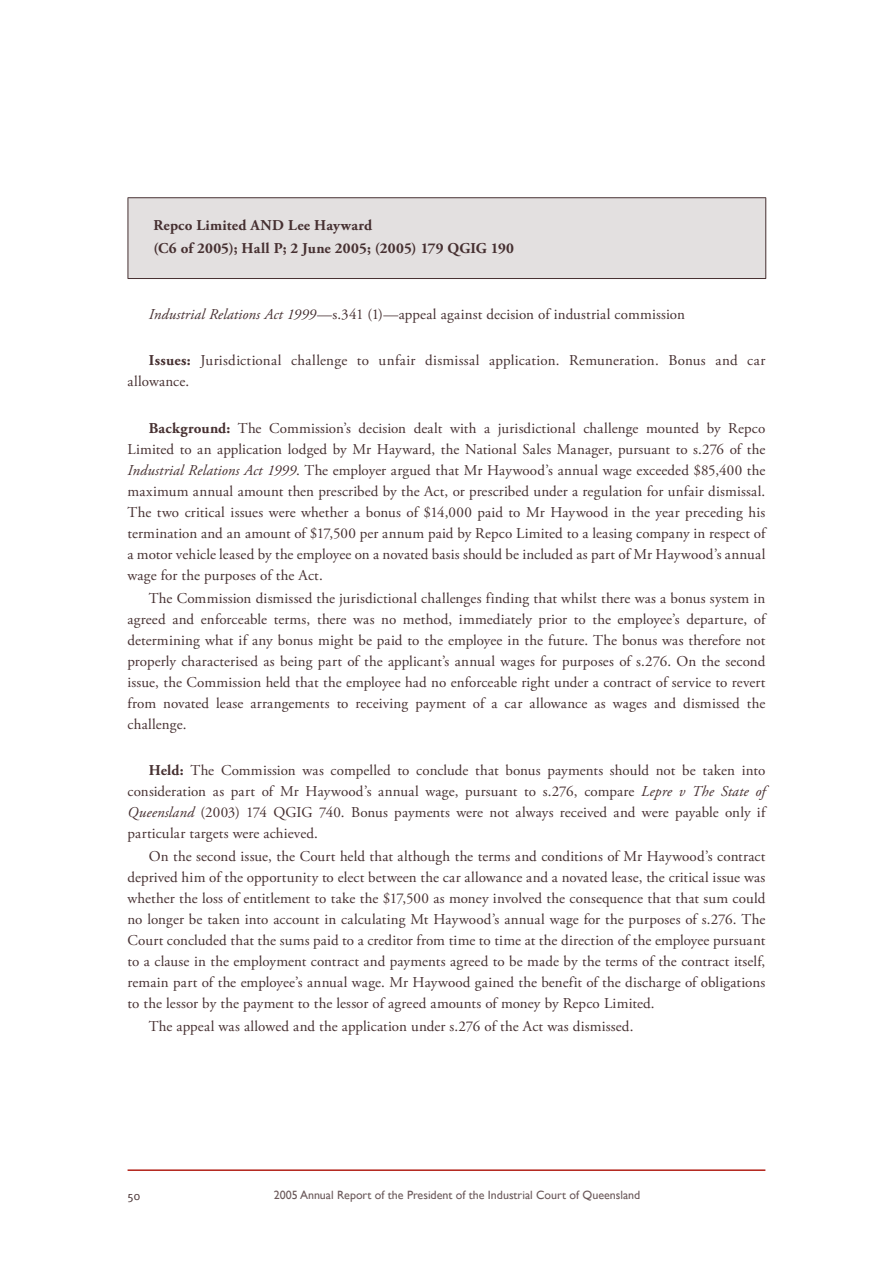
<style>
.page{position:relative;width:893px;height:1263px;background:#fff}
.page>*{position:absolute;margin:0;border:0;box-sizing:border-box;transform-origin:0 0}
.t1{font:15px/21px "Adobe Garamond Pro";letter-spacing:.01em;color:#463031;text-align:justify}
.t2{font:700 15px/23.1px "Adobe Garamond Pro";letter-spacing:.015em;color:#463031}
.t3{font:12px "Gill Sans";color:#6b595a}
.t4{font:12px "Meta Plus Normal";color:#463031}
.s1{font-style:italic}
.s2{font-weight:700}
</style>
<div class="page">
<hr style="left:128px;top:1169px;width:637px;height:2px;background:#b11f16">
<div style="left:128px;top:198px;width:638px;height:80px;background:#e3e0e0"></div>
<hr style="left:128px;top:197px;width:638px;height:1px;background:#463031">
<hr style="left:128px;top:198px;width:1px;height:80px;background:#463031">
<hr style="left:765px;top:198px;width:1px;height:80px;background:#463031">
<hr style="left:128px;top:278px;width:638px;height:1px;background:#463031">
<p class="t2" style="left:153px;top:214px;width:362px">Repco Limited AND Lee Hayward<br>(C6 of 2005); Hall P; 2 June 2005; (2005) 179 QGIG 190</p>
<p class="t1" style="left:149px;top:304px;width:538px"><span class="s1">Industrial Relations Act 1999</span>—s.341 (1)—appeal against decision of industrial commission</p>
<p class="t1" style="left:128px;top:351px;width:639px;text-indent:21px"><span class="s2">Issues:</span> Jurisdictional challenge to unfair dismissal application. Remuneration. Bonus and car allowance.</p>
<p class="t1" style="left:128px;top:418px;width:639px;text-indent:21px"><span class="s2">Background:</span> The Commission’s decision dealt with a jurisdictional challenge mounted by Repco Limited to an application lodged by Mr Hayward, the National Sales Manager, pursuant to s.276 of the <span class="s1">Industrial Relations Act 1999</span>. The employer argued that Mr Haywood’s annual wage exceeded $85,400 the maximum annual amount then prescribed by the Act, or prescribed under a regulation for unfair dismissal.<br>The two critical issues were whether a bonus of $14,000 paid to Mr Haywood in the year preceding his termination and an amount of $17,500 per annum paid by Repco Limited to a leasing company in respect of a motor vehicle leased by the employee on a novated basis should be included as part of Mr Haywood’s annual wage for the purposes of the Act.</p>
<p class="t1" style="left:127px;top:588px;width:639px;text-indent:21px">The Commission dismissed the jurisdictional challenges finding that whilst there was a bonus system in agreed and enforceable terms, there was no method, immediately prior to the employee’s departure, of determining what if any bonus might be paid to the employee in the future. The bonus was therefore not properly characterised as being part of the applicant’s annual wages for purposes of s.276. On the second issue, the Commission held that the employee had no enforceable right under a contract of service to revert from novated lease arrangements to receiving payment of a car allowance as wages and dismissed the challenge.</p>
<p class="t1" style="left:128px;top:760px;width:639px;text-indent:21px"><span class="s2">Held:</span> The Commission was compelled to conclude that bonus payments should not be taken into consideration as part of Mr Haywood’s annual wage, pursuant to s.276, compare <span class="s1">Lepre v The State of Queensland</span> (2003) 174 QGIG 740. Bonus payments were not always received and were payable only if particular targets were achieved.</p>
<p class="t1" style="left:127px;top:846px;width:639px;text-indent:21px">On the second issue, the Court held that although the terms and conditions of Mr Haywood’s contract deprived him of the opportunity to elect between the car allowance and a novated lease, the critical issue was whether the loss of entitlement to take the $17,500 as money involved the consequence that that sum could no longer be taken into account in calculating Mt Haywood’s annual wage for the purposes of s.276. The Court concluded that the sums paid to a creditor from time to time at the direction of the employee pursuant to a clause in the employment contract and payments agreed to be made by the terms of the contract itself, remain part of the employee’s annual wage. Mr Haywood gained the benefit of the discharge of obligations to the lessor by the payment to the lessor of agreed amounts of money by Repco Limited.</p>
<p class="t1" style="left:149px;top:1017px;width:486px">The appeal was allowed and the application under s.276 of the Act was dismissed.</p>
<p class="t4" style="left:128px;top:1189px;width:14px">50</p>
<p class="t3" style="left:274px;top:1188px;width:368px">2005 Annual Report of the President of the Industrial Court of Queensland</p>
</div>
